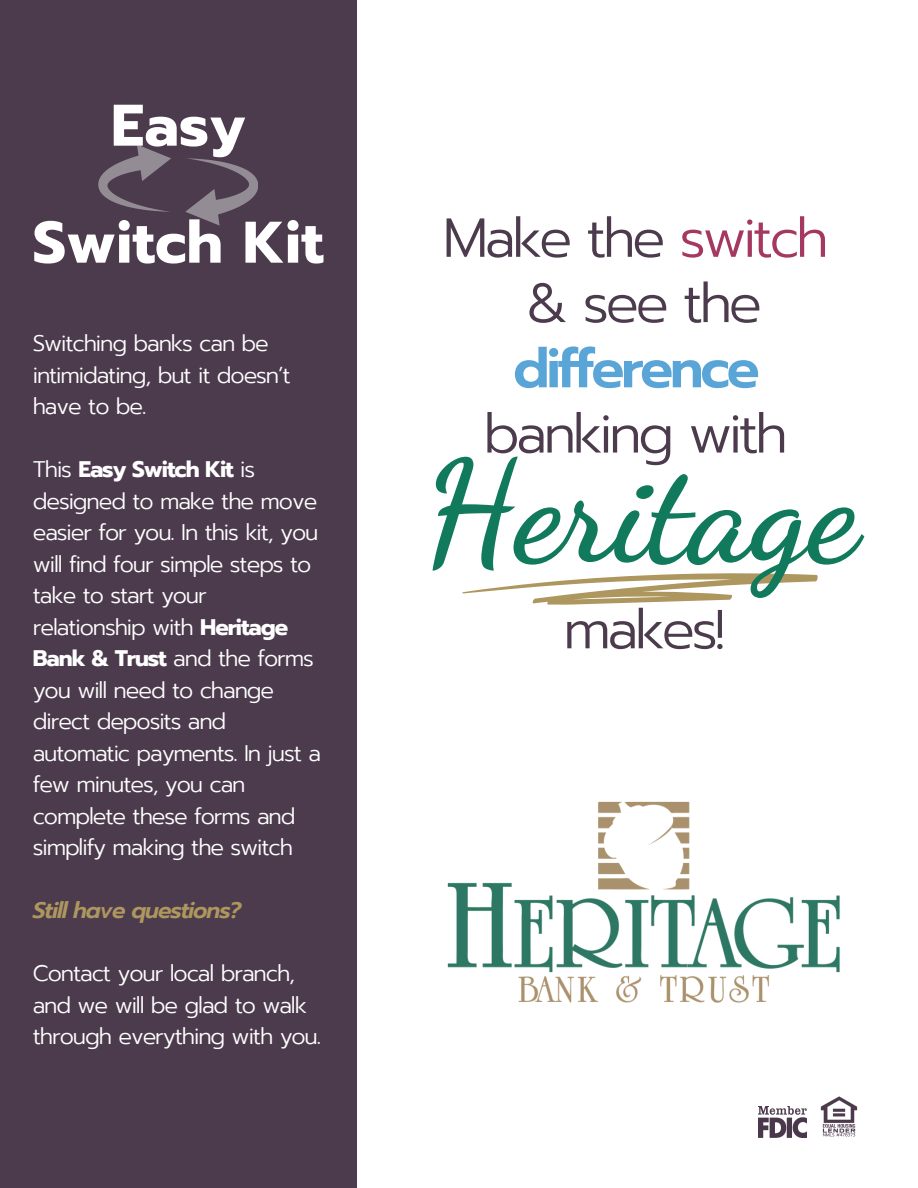
<style>
.page{position:relative;width:918px;height:1188px;background:#fff}
.page>*{position:absolute;margin:0;border:0;box-sizing:border-box;transform-origin:0 0}
.t1{font:700 141.15px "Dancing Script";color:#117a5c}
.t2{font:700 58.65px/117px "Prompt";color:#fff;text-align:center}
.t3{font:300 54.9px/65.2px "Prompt";letter-spacing:-.06em;color:#4c3b4d;text-align:center}
.t4{font:300 22.5px/31.5px "Prompt";letter-spacing:-.05em;color:#fff}
.t5{font:italic 600 22.5px "Prompt";letter-spacing:-.05em;color:#ad975e}
.s1{font-weight:700}
.s2{color:#a53860}
.s3{font-weight:600;color:#59a5d8}
</style>
<div class="page">
<svg style="left:462px;top:573px;width:356px;height:31px"></svg>
<div style="left:0;top:0;width:357px;height:1188px;background:#4c3b4d"></div>
<svg style="left:98px;top:145px;width:73px;height:67px"></svg>
<svg style="left:185px;top:158px;width:73px;height:68px"></svg>
<img style="left:447px;top:801px;width:393px;height:202px">
<img style="left:820px;top:1096px;width:38px;height:41px">
<img style="left:758px;top:1107px;width:49px;height:30px">
<p class="t2" style="left:33px;top:68px;width:292px">Easy<br>Switch Kit</p>
<h4 class="t4" style="left:33px;top:328px;width:259px">Switching banks can be intimidating, but it doesn’t have to be.</h4>
<p class="t4" style="left:33px;top:454px;width:290px">This <span class="s1">Easy Switch Kit</span> is designed to make the move easier for you. In this kit, you will find four simple steps to take to start your relationship with <span class="s1">Heritage<br>Bank &amp; Trust</span> and the forms you will need to change direct deposits and automatic payments. In just a few minutes, you can complete these forms and simplify making the switch</p>
<h3 class="t5" style="left:33px;top:893px;width:210px">Still have questions?</h3>
<h3 class="t4" style="left:33px;top:958px;width:290px">Contact your local branch, and we will be glad to walk through everything with you.</h3>
<h2 class="t3" style="left:443px;top:206px;width:387px">Make the <span class="s2">switch </span>&amp; see the <span class="s3">difference </span>banking with</h2>
<p class="t1" style="left:422px;top:429px;width:437px">Heritage</p>
<p class="t3" style="left:563px;top:597px;width:163px">makes!</p>
</div>
